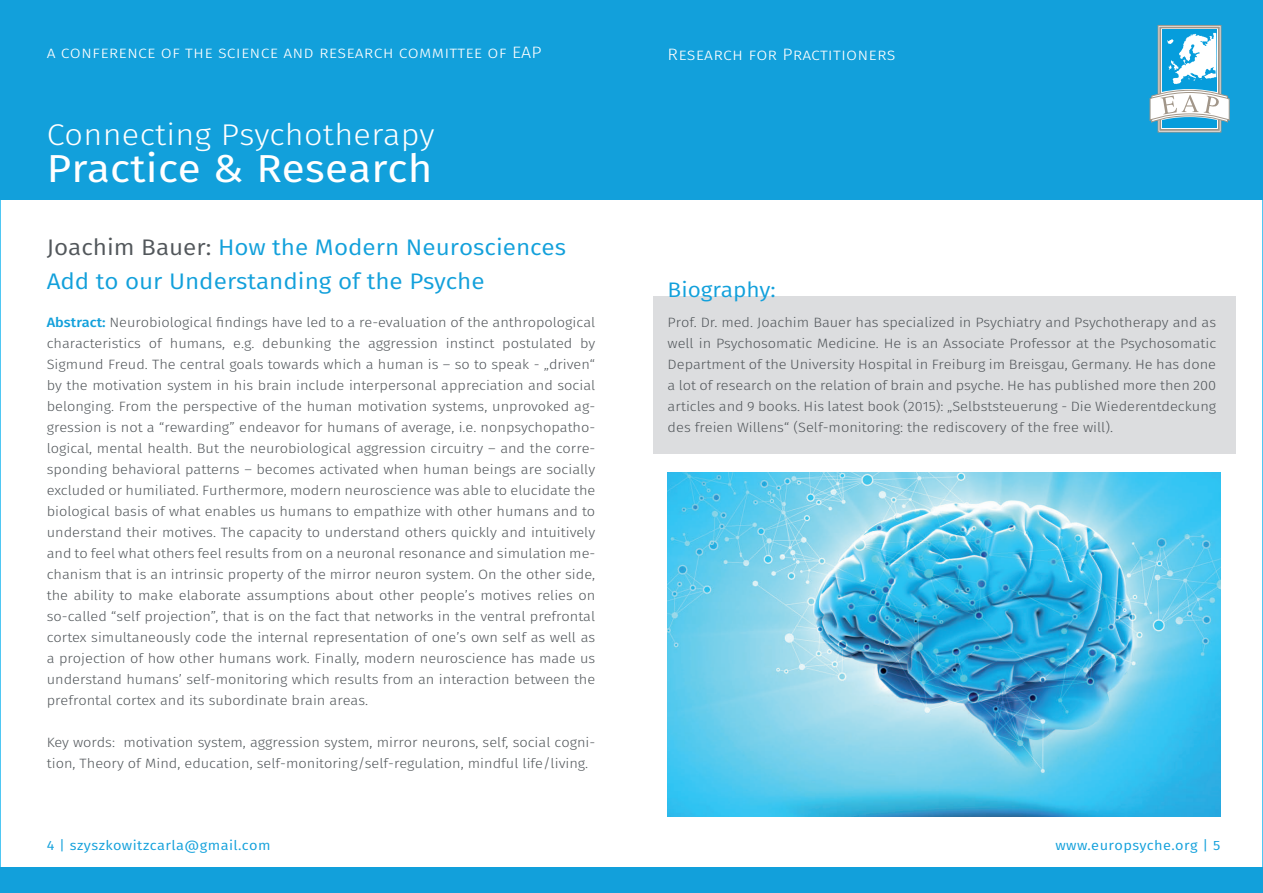
<style>
.page{position:relative;width:1263px;height:893px;background:#fff}
.page>*{position:absolute;margin:0;border:0;box-sizing:border-box;transform-origin:0 0}
.t1{font:39px "Fira Sans";letter-spacing:.005em;color:#fff;scale:1.08 1}
.t2{font:300 30px "Fira Sans";color:#fff;scale:1.08 1}
.t3{font:22.5px/34.5px "Fira Sans";color:#12a0db;scale:1.08 1}
.t4{font:21px "Fira Sans";color:#12a0db;scale:1.08 1}
.t5{font:300 16.5px "Fira Sans";letter-spacing:.01em;color:#fff;scale:1.08 1}
.t6{font:300 13.5px/21px "Fira Sans";color:#52575b;text-align:justify;scale:1.08 1}
.t7{font:13.5px "Fira Sans";letter-spacing:.03em;color:#12a0db;scale:1.08 1}
.s1{color:#52575b}
.s2{font-weight:500;color:#12a0db}
</style>
<div class="page">
<div style="left:0;top:0;width:1263px;height:200px;background:#12a0db"></div>
<div style="left:0;top:867px;width:1263px;height:26px;background:#12a0db"></div>
<div style="left:653px;top:297px;width:583px;height:157px;background:#dcdddf"></div>
<img style="left:668px;top:472px;width:552px;height:344px">
<div style="left:1162px;top:29px;width:55px;height:99px;background:#069ddc"></div>
<div style="left:1158px;top:25px;width:63px;height:107px;border:1px solid #a19689"></div>
<div style="left:1159px;top:27px;width:61px;height:104px;border:2px solid #a19689"></div>
<svg style="left:1150px;top:33px;width:79px;height:90px"></svg>
<p class="t5" style="left:47px;top:41px;width:460px">a conference of the science and research committee of EAP</p>
<p class="t5" style="left:668px;top:42px;width:213px">Research for Practitioners</p>
<h2 class="t2" style="left:47px;top:113px;width:361px">Connecting Psychotherapy</h2>
<h1 class="t1" style="left:47px;top:139px;width:359px">Practice &amp; Research</h1>
<h3 class="t3" style="left:47px;top:229px;width:482px"><span class="s1">Joachim Bauer:</span> How the Modern Neurosciences<br>Add to our Understanding of the Psyche</h3>
<p class="t6" style="left:47px;top:312px;width:509px"><span class="s2">Abstract:</span> Neurobiological findings have led to a re-evaluation of the anthropological characteristics of humans, e.g. debunking the aggression instinct postulated by Sigmund Freud. The central goals towards which a human is – so to speak - „driven“ by the motivation system in his brain include interpersonal appreciation and social belonging. From the perspective of the human motivation systems, unprovoked ag&shy;gression is not a “rewarding” endeavor for humans of average, i.e. nonpsychopatho&shy;logical, mental health. But the neurobiological aggression circuitry – and the corre&shy;sponding behavioral patterns – becomes activated when human beings are socially excluded or humiliated. Furthermore, modern neuroscience was able to elucidate the biological basis of what enables us humans to empathize with other humans and to understand their motives. The capacity to understand others quickly and intuitively and to feel what others feel results from on a neuronal resonance and simulation me&shy;chanism that is an intrinsic property of the mirror neuron system. On the other side, the ability to make elaborate assumptions about other people’s motives relies on so-called “self projection”, that is on the fact that networks in the ventral prefrontal cortex simultaneously code the internal representation of one’s own self as well as a projection of how other humans work. Finally, modern neuroscience has made us understand humans’ self-monitoring which results from an interaction between the prefrontal cortex and its subordinate brain areas.</p>
<p class="t6" style="left:47px;top:732px;width:509px">Key words: motivation system, aggression system, mirror neurons, self, social cogni&shy;tion, Theory of Mind, education, self-monitoring/self-regulation, mindful life/living.</p>
<h3 class="t4" style="left:668px;top:274px;width:102px">Biography:</h3>
<p class="t6" style="left:668px;top:312px;width:509px">Prof. Dr. med. Joachim Bauer has specialized in Psychiatry and Psychotherapy and as well in Psychosomatic Medicine. He is an Associate Professor at the Psychosomatic Department of the University Hospital in Freiburg im Breisgau, Germany. He has done a lot of research on the relation of brain and psyche. He has published more then 200 articles and 9 books. His latest book (2015): „Selbststeuerung - Die Wiederentdeckung des freien Willens“ (Self-monitoring: the rediscovery of the free will).</p>
<p class="t7" style="left:47px;top:836px;width:209px">4 | szyszkowitzcarla@gmail.com</p>
<p class="t7" style="left:1055px;top:836px;width:154px">www.europsyche.org | 5</p>
</div>
